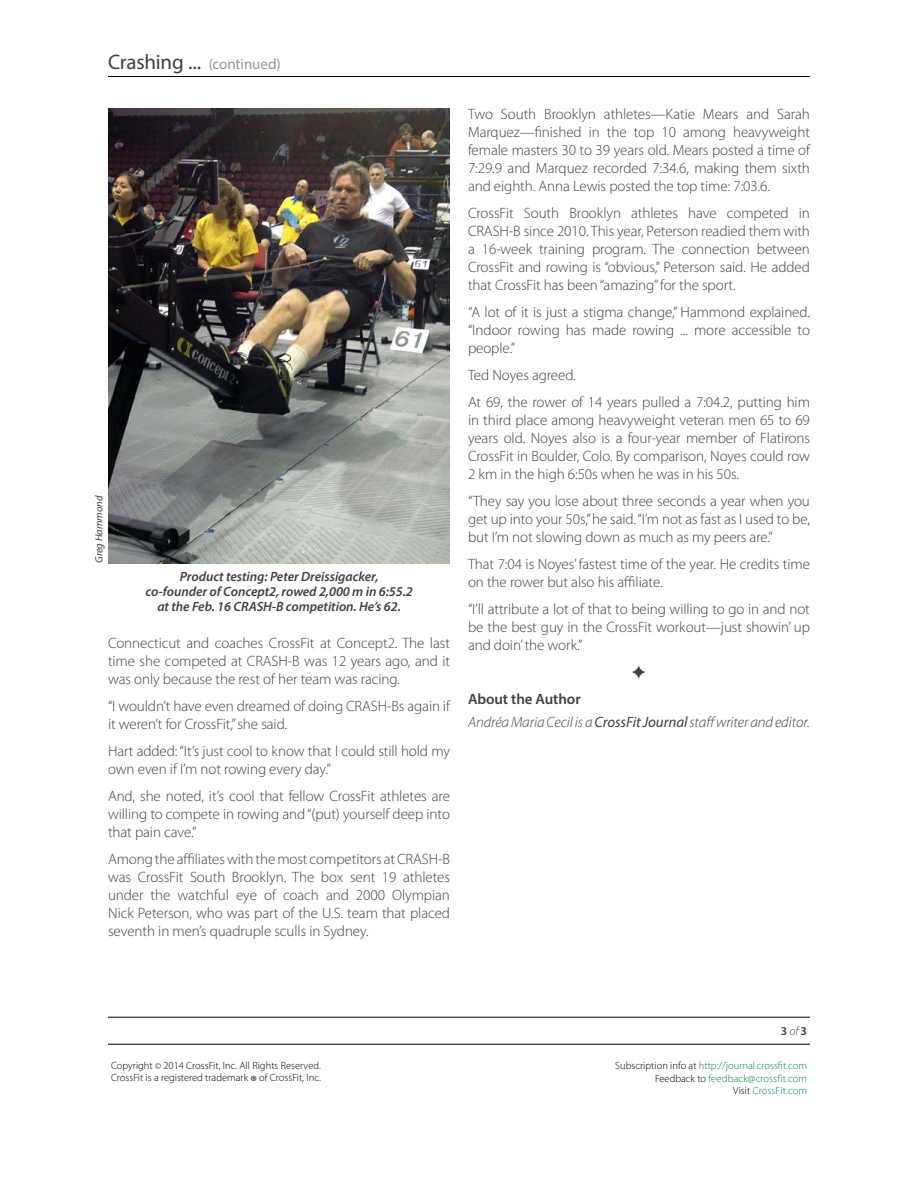
<style>
.page{position:relative;width:918px;height:1188px;background:#fff}
.page>*{position:absolute;margin:0;border:0;box-sizing:border-box;transform-origin:0 0}
.t1{font:21px "Myriad Pro";letter-spacing:-.01em;color:#414042}
.t2{font:300 15px/18px "Myriad Pro";letter-spacing:-.005em;color:#414042;text-align:justify}
.t3{font:italic 300 15px/22.5px "Myriad Pro";letter-spacing:-.005em;color:#414042}
.t4{font:italic 600 13.5px/15px "Myriad Pro";letter-spacing:-.005em;color:#414042;text-align:center}
.t5{font:600 12px "Myriad Pro";color:#414042}
.t6{font:300 10.5px/12.6px "Myriad Pro";color:#00853f;text-align:right}
.t7{font:300 10.5px/12px "Myriad Pro";color:#000}
.t8{font:italic 10.5px "Myriad Pro";letter-spacing:-.005em;color:#414042}
.s1{font-size:15px;color:#939598}
.s2{font-weight:600;font-style:normal}
.s3{font-weight:400}
.s4{font-weight:300;font-style:italic}
.s5{font-size:9px}
.s6{font-size:16.5px}
.s7{color:#000}
</style>
<div class="page">
<hr style="left:108px;top:76px;width:702px;height:1px;background:#000">
<hr style="left:108px;top:1017px;width:702px;height:1px;background:#000">
<hr style="left:108px;top:1044px;width:702px;height:1px;background:#000">
<img style="left:108px;top:108px;width:342px;height:455px">
<h1 class="t1" style="left:108px;top:49px;width:174px">Crashing ... <span class="s1">(continued)</span></h1>
<p class="t8" style="left:92px;top:563px;width:69px;rotate:-90deg">Greg Hammond</p>
<p class="t4" style="left:146px;top:568px;width:269px">Product testing: Peter Dreissigacker,<br>co-founder of Concept2, rowed 2,000 m in 6:55.2 at the Feb. 16 CRASH-B competition. He’s 62.</p>
<p class="t2" style="left:108px;top:635px;width:344px">Connecticut and coaches CrossFit at Concept2. The last time she competed at CRASH-B was 12 years ago, and it was only because the rest of her team was racing.</p>
<p class="t2" style="left:108px;top:698px;width:343px">“I wouldn’t have even dreamed of doing CRASH-Bs again if it weren’t for CrossFit,” she said.</p>
<p class="t2" style="left:108px;top:743px;width:344px">Hart added: “It’s just cool to know that I could still hold my own even if I’m not rowing every day.”</p>
<p class="t2" style="left:108px;top:788px;width:344px">And, she noted, it’s cool that fellow CrossFit athletes are willing to compete in rowing and “(put) yourself deep into that pain cave.”</p>
<p class="t2" style="left:108px;top:851px;width:344px">Among the affiliates with the most competitors at CRASH-B was CrossFit South Brooklyn. The box sent 19 athletes under the watchful eye of coach and 2000 Olympian Nick Peterson, who was part of the U.S. team that placed seventh in men’s quadruple sculls in Sydney.</p>
<p class="t2" style="left:468px;top:106px;width:344px">Two South Brooklyn athletes—Katie Mears and Sarah Marquez—finished in the top 10 among heavyweight female masters 30 to 39 years old. Mears posted a time of 7:29.9 and Marquez recorded 7:34.6, making them sixth and eighth. Anna Lewis posted the top time: 7:03.6.</p>
<p class="t2" style="left:468px;top:205px;width:344px">CrossFit South Brooklyn athletes have competed in CRASH-B since 2010. This year, Peterson readied them with a 16-week training program. The connection between CrossFit and rowing is “obvious,” Peterson said. He added that CrossFit has been “amazing” for the sport.</p>
<p class="t2" style="left:468px;top:304px;width:344px">“A lot of it is just a stigma change,” Hammond explained. “Indoor rowing has made rowing ... more accessible to people.”</p>
<p class="t2" style="left:468px;top:362px;width:343px;line-height:27px">Ted Noyes agreed.<br>At 69, the rower of 14 years pulled a 7:04.2, putting him</p>
<p class="t2" style="left:468px;top:412px;width:344px">in third place among heavyweight veteran men 65 to 69 years old. Noyes also is a four-year member of Flatirons CrossFit in Boulder, Colo. By comparison, Noyes could row 2 km in the high 6:50s when he was in his 50s.</p>
<p class="t2" style="left:468px;top:493px;width:344px">“They say you lose about three seconds a year when you get up into your 50s,” he said. “I’m not as fast as I used to be, but I’m not slowing down as much as my peers are.”</p>
<p class="t2" style="left:468px;top:556px;width:343px">That 7:04 is Noyes’ fastest time of the year. He credits time on the rower but also his affiliate.</p>
<p class="t2" style="left:468px;top:601px;width:343px">“I’ll attribute a lot of that to being willing to go in and not be the best guy in the CrossFit workout—just showin’ up and doin’ the work.”</p>
<p class="t3" style="left:468px;top:688px;width:344px"><span class="s2">About the Author<br></span>Andréa Maria Cecil is a <span class="s3">CrossFit Journal</span> staff writer and editor.</p>
<p class="t5" style="left:781px;top:1023px;width:28px">3 <span class="s4">of</span> 3</p>
<p class="t7" style="left:111px;top:1060px;width:211px">Copyright <span class="s5">©</span> 2014 CrossFit, Inc. All Rights Reserved.<br>CrossFit is a registered trademark <span class="s6">®</span> of CrossFit, Inc.</p>
<p class="t6" style="left:615px;top:1060px;width:193px"><span class="s7">Subscription info at</span> http://journal.crossfit.com<br><span class="s7">Feedback to</span> feedback@crossfit.com<br><span class="s7">Visit</span> CrossFit.com</p>
</div>
